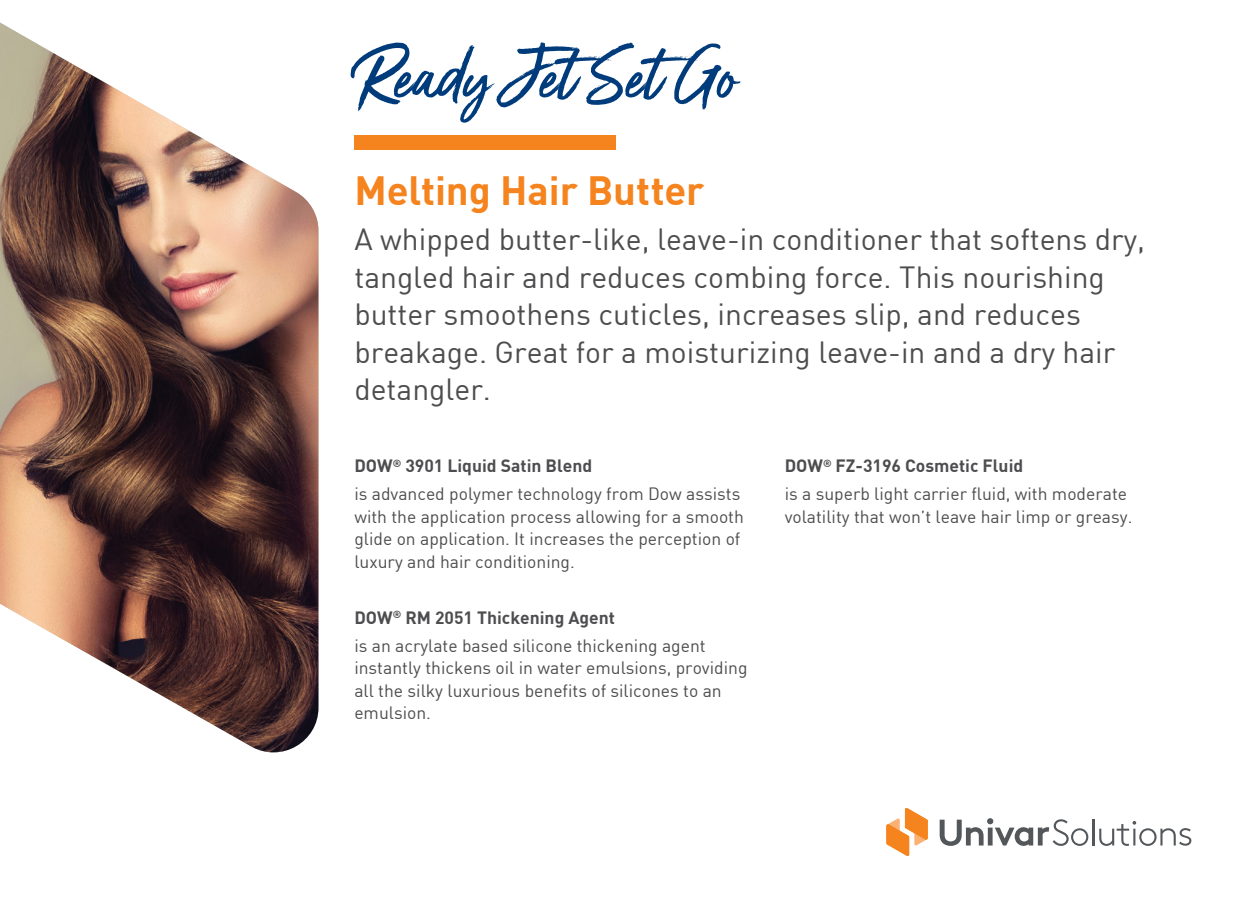
<style>
.page{position:relative;width:1260px;height:900px;background:#fff}
.page>*{position:absolute;margin:0;border:0;box-sizing:border-box;transform-origin:0 0}
.t1{font:67.5px "Gotcha";color:#003c7c}
.t2{font:700 40px "DIN Pro";letter-spacing:-.005em;color:#f5841f}
.t3{font:30px/37.5px "DIN Pro";color:#4d4d4f}
.t4{font:17.5px/22.5px "DIN Pro";color:#4d4d4f}
.s1{font-weight:700}
</style>
<div class="page">
<img style="left:0;top:23px;width:318px;height:730px">
<svg style="left:940px;top:818px;width:148px;height:28px"></svg>
<hr style="left:1092px;top:819px;width:2px;height:27px;background:#53575a">
<svg style="left:1099px;top:821px;width:92px;height:25px"></svg>
<svg style="left:886px;top:808px;width:42px;height:48px"></svg>
<div style="left:354px;top:135px;width:262px;height:14px;background:#f5841f"></div>
<h1 class="t1" style="left:355px;top:31px;width:383px">Ready JetSetGo</h1>
<h2 class="t2" style="left:354px;top:159px;width:352px">Melting Hair Butter</h2>
<p class="t3" style="left:354px;top:219px;width:792px">A whipped butter-like, leave-in conditioner that softens dry, tangled hair and reduces combing force. This nourishing butter smoothens cuticles, increases slip, and reduces breakage. Great for a moisturizing leave-in and a dry hair detangler.</p>
<p class="t4" style="left:354px;top:451px;width:387px;line-height:28px"><span class="s1">DOW</span><sup>®</sup> <span class="s1">3901 Liquid Satin Blend<br></span>is advanced polymer technology from Dow assists</p>
<p class="t4" style="left:354px;top:504px;width:391px">with the application process allowing for a smooth glide on application. It increases the perception of luxury and hair conditioning.</p>
<p class="t4" style="left:354px;top:603px;width:353px;line-height:28px"><span class="s1">DOW</span><sup>®</sup> <span class="s1">RM 2051 Thickening Agent<br></span>is an acrylate based silicone thickening agent</p>
<p class="t4" style="left:354px;top:656px;width:395px">instantly thickens oil in water emulsions, providing all the silky luxurious benefits of silicones to an emulsion.</p>
<p class="t4" style="left:785px;top:451px;width:344px;line-height:28px"><span class="s1">DOW</span><sup>®</sup> <span class="s1">FZ-3196 Cosmetic Fluid<br></span>is a superb light carrier fluid, with moderate</p>
<p class="t4" style="left:785px;top:504px;width:349px">volatility that won’t leave hair limp or greasy.</p>
</div>
